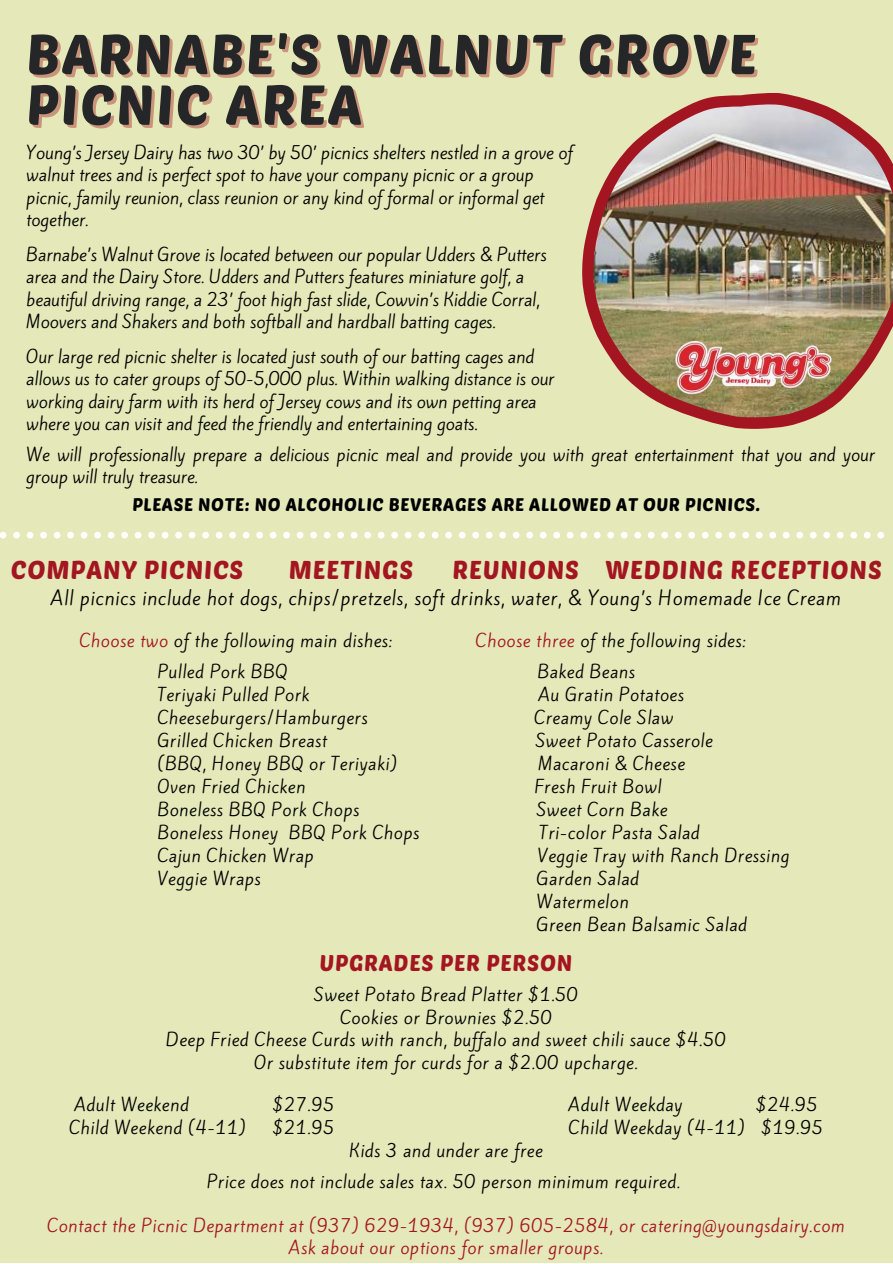
<style>
.page{position:relative;width:893px;height:1264px;background:#fff}
.page>*{position:absolute;margin:0;border:0;box-sizing:border-box;transform-origin:0 0}
.t1{font:55.35px/50.6px "Poetsen One";letter-spacing:.035em;color:#252627}
.t2{font:25.5px "Poetsen One";letter-spacing:.035em;color:#a31621}
.t3{font:22.5px "Poetsen One";letter-spacing:.035em;color:#a31621}
.t4{font:18px "Kite One";letter-spacing:.035em;color:#000}
.t5{font:18px "Poetsen One";letter-spacing:.035em;color:#000}
.t6{font:16.5px/22.5px "Kite One";color:#000}
.t7{font:16.5px/22.8px "Kite One";letter-spacing:.035em;color:#000;text-align:center}
.t8{font:16.5px/22.8px "Kite One";letter-spacing:.035em;color:#a31621;text-align:center}
.s1{color:#a31621}
</style>
<div class="page">
<div style="left:0;top:0;width:892px;height:1262px;background:#e5e8b8"></div>
<svg style="left:582px;top:93px;width:239px;height:336px"></svg>
<img style="left:593px;top:104px;width:299px;height:314px">
<svg style="left:0;top:532px;width:884px;height:6px"></svg>
<img style="left:673px;top:342px;width:159px;height:52px">
<h1 class="t1" style="left:26px;top:27px;width:731px">BARNABE'S WALNUT GROVE<br>PICNIC AREA</h1>
<p class="t6" style="left:26px;top:141px;width:548px">Young’s Jersey Dairy has two 30’ by 50’ picnics shelters nestled in a grove of walnut trees and is perfect spot to have your company picnic or a group picnic, family reunion, class reunion or any kind of formal or informal get together.</p>
<p class="t6" style="left:26px;top:243px;width:521px">Barnabe’s Walnut Grove is located between our popular Udders &amp; Putters area and the Dairy Store. Udders and Putters features miniature golf, a beautiful driving range, a 23’ foot high fast slide, Cowvin’s Kiddie Corral, Moovers and Shakers and both softball and hardball batting cages.</p>
<p class="t6" style="left:26px;top:345px;width:529px">Our large red picnic shelter is located just south of our batting cages and allows us to cater groups of 50-5,000 plus. Within walking distance is our working dairy farm with its herd of Jersey cows and its own petting area where you can visit and feed the friendly and entertaining goats.</p>
<p class="t6" style="left:26px;top:443px;width:850px">We will professionally prepare a delicious picnic meal and provide you with great entertainment that you and your group will truly treasure.</p>
<p class="t5" style="left:132px;top:493px;width:629px">PLEASE NOTE: NO ALCOHOLIC BEVERAGES ARE ALLOWED AT OUR PICNICS.</p>
<h2 class="t2" style="left:11px;top:553px;width:234px">COMPANY PICNICS</h2>
<h2 class="t2" style="left:289px;top:553px;width:126px">MEETINGS</h2>
<h2 class="t2" style="left:452px;top:553px;width:431px">REUNIONS WEDDING RECEPTIONS</h2>
<p class="t4" style="left:51px;top:585px;width:791px">All picnics include hot dogs, chips/pretzels, soft drinks, water, &amp; Young’s Homemade Ice Cream</p>
<p class="t7" style="left:79px;top:629px;width:314px"><span class="s1">Choose two</span> of the following main dishes:</p>
<p class="t7" style="left:475px;top:629px;width:271px"><span class="s1">Choose three</span> of the following sides:</p>
<p class="t7" style="left:157px;top:660px;width:132px">Pulled Pork BBQ</p>
<p class="t7" style="left:537px;top:660px;width:99px">Baked Beans</p>
<p class="t7" style="left:157px;top:683px;width:153px">Teriyaki Pulled Pork</p>
<p class="t7" style="left:538px;top:683px;width:147px">Au Gratin Potatoes</p>
<p class="t7" style="left:157px;top:706px;width:212px">Cheeseburgers/Hamburgers</p>
<p class="t7" style="left:534px;top:706px;width:140px">Creamy Cole Slaw</p>
<p class="t7" style="left:157px;top:729px;width:171px">Grilled Chicken Breast</p>
<p class="t7" style="left:535px;top:729px;width:179px">Sweet Potato Casserole</p>
<p class="t7" style="left:157px;top:752px;width:241px">(BBQ, Honey BBQ or Teriyaki)</p>
<p class="t7" style="left:538px;top:752px;width:148px">Macaroni &amp; Cheese</p>
<p class="t7" style="left:157px;top:775px;width:150px">Oven Fried Chicken</p>
<p class="t7" style="left:534px;top:775px;width:128px">Fresh Fruit Bowl</p>
<p class="t7" style="left:157px;top:798px;width:203px">Boneless BBQ Pork Chops</p>
<p class="t7" style="left:536px;top:798px;width:132px">Sweet Corn Bake</p>
<p class="t7" style="left:157px;top:821px;width:263px">Boneless Honey BBQ Pork Chops</p>
<p class="t7" style="left:539px;top:821px;width:162px">Tri-color Pasta Salad</p>
<p class="t7" style="left:157px;top:844px;width:158px">Cajun Chicken Wrap</p>
<p class="t7" style="left:537px;top:844px;width:253px">Veggie Tray with Ranch Dressing</p>
<p class="t7" style="left:157px;top:867px;width:105px">Veggie Wraps</p>
<p class="t7" style="left:536px;top:867px;width:212px;text-align:left">Garden Salad<br>Watermelon<br>Green Bean Balsamic Salad</p>
<h3 class="t3" style="left:319px;top:948px;width:254px">UPGRADES PER PERSON</h3>
<p class="t7" style="left:166px;top:983px;width:561px">Sweet Potato Bread Platter $1.50<br>Cookies or Brownies $2.50<br>Deep Fried Cheese Curds with ranch, buffalo and sweet chili sauce $4.50<br>Or substitute item for curds for a $2.00 upcharge.</p>
<p class="t7" style="left:74px;top:1093px;width:116px">Adult Weekend</p>
<p class="t6" style="left:272px;top:1093px;width:63px">$27.95</p>
<p class="t7" style="left:568px;top:1093px;width:115px">Adult Weekday</p>
<p class="t6" style="left:755px;top:1093px;width:63px">$24.95</p>
<p class="t7" style="left:69px;top:1116px;width:178px">Child Weekend (4-11)</p>
<p class="t6" style="left:272px;top:1116px;width:63px">$21.95</p>
<p class="t7" style="left:568px;top:1116px;width:256px">Child Weekday (4-11) $19.95</p>
<p class="t7" style="left:207px;top:1134px;width:475px;line-height:31px">Kids 3 and under are free<br>Price does not include sales tax. 50 person minimum required.</p>
<p class="t8" style="left:47px;top:1213px;width:798px">Contact the Picnic Department at (937) 629-1934, (937) 605-2584, or catering@youngsdairy.com<br>Ask about our options for smaller groups.</p>
</div>
